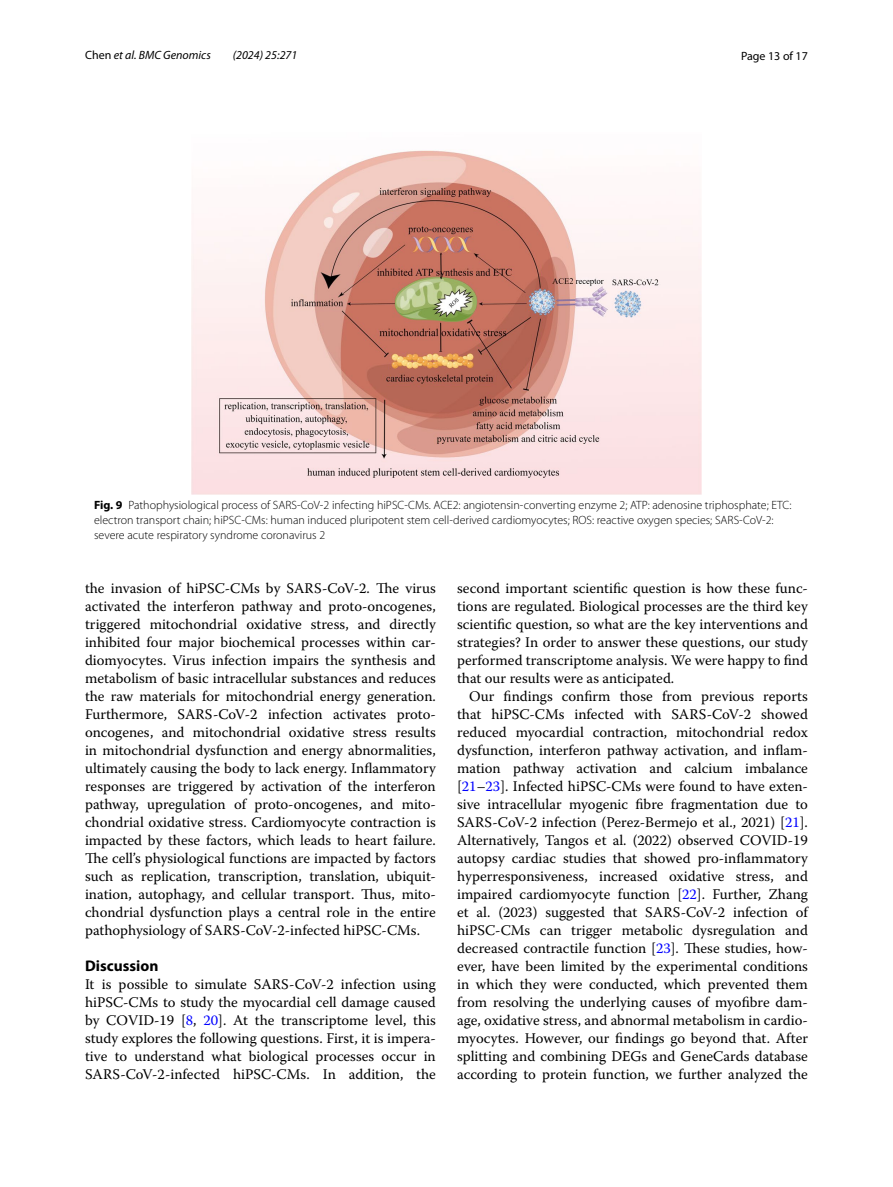
<style>
.page{position:relative;width:893px;height:1187px;background:#fff}
.page>*{position:absolute;margin:0;border:0;box-sizing:border-box;transform-origin:0 0}
.t1{font:700 15.45px "Myriad Pro";color:#000}
.t2{font:14.7px/18px "Warnock Pro";color:#000;text-align:justify}
.t3{font:300 12px/15px "Myriad Pro";color:#000}
.t4{font:italic 12px "Myriad Pro";color:#000}
.t5{font:12px "Myriad Pro";color:#000}
.s1{font-style:normal}
.s2{font-weight:700}
.s3{color:#00f}
</style>
<div class="page">
<img style="left:191px;top:150px;width:511px;height:344px">
<p class="t4" style="left:85px;top:48px;width:127px"><span class="s1">Chen</span> et al. BMC Genomics</p>
<p class="t4" style="left:233px;top:48px;width:66px">(2024) 25:271</p>
<p class="t5" style="left:741px;top:48px;width:68px">Page 13 of 17</p>
<p class="t3" style="left:94px;top:498px;width:699px"><span class="s2">Fig. 9</span> Pathophysiological process of SARS-CoV-2 infecting hiPSC-CMs. ACE2: angiotensin-converting enzyme 2; ATP: adenosine triphosphate; ETC: electron transport chain; hiPSC-CMs: human induced pluripotent stem cell-derived cardiomyocytes; ROS: reactive oxygen species; SARS-CoV-2: severe acute respiratory syndrome coronavirus 2</p>
<p class="t2" style="left:85px;top:578px;width:352px">the invasion of hiPSC-CMs by SARS-CoV-2. The virus activated the interferon pathway and proto-oncogenes, triggered mitochondrial oxidative stress, and directly inhibited four major biochemical processes within car&shy;diomyocytes. Virus infection impairs the synthesis and metabolism of basic intracellular substances and reduces the raw materials for mitochondrial energy generation.<br>Furthermore, SARS-CoV-2 infection activates proto&shy;oncogenes, and mitochondrial oxidative stress results in mitochondrial dysfunction and energy abnormalities, ultimately causing the body to lack energy. Inflammatory responses are triggered by activation of the interferon pathway, upregulation of proto-oncogenes, and mito&shy;chondrial oxidative stress. Cardiomyocyte contraction is impacted by these factors, which leads to heart failure.<br>The cell’s physiological functions are impacted by factors such as replication, transcription, translation, ubiquit&shy;ination, autophagy, and cellular transport. Thus, mito&shy;chondrial dysfunction plays a central role in the entire pathophysiology of SARS-CoV-2-infected hiPSC-CMs.</p>
<p class="t1" style="left:85px;top:955px;width:75px">Discussion</p>
<p class="t2" style="left:85px;top:974px;width:352px">It is possible to simulate SARS-CoV-2 infection using hiPSC-CMs to study the myocardial cell damage caused by COVID-19 [<span class="s3">8</span>, <span class="s3">20</span>]. At the transcriptome level, this study explores the following questions. First, it is impera&shy;tive to understand what biological processes occur in SARS-CoV-2-infected hiPSC-CMs. In addition, the</p>
<p class="t2" style="left:457px;top:578px;width:352px">second important scientific question is how these func&shy;tions are regulated. Biological processes are the third key scientific question, so what are the key interventions and strategies? In order to answer these questions, our study performed transcriptome analysis. We were happy to find that our results were as anticipated.</p>
<p class="t2" style="left:457px;top:686px;width:352px;text-indent:12px">Our findings confirm those from previous reports that hiPSC-CMs infected with SARS-CoV-2 showed reduced myocardial contraction, mitochondrial redox dysfunction, interferon pathway activation, and inflam&shy;mation pathway activation and calcium imbalance [<span class="s3">21</span>–<span class="s3">23</span>]. Infected hiPSC-CMs were found to have exten&shy;sive intracellular myogenic fibre fragmentation due to SARS-CoV-2 infection (Perez-Bermejo et al., 2021) [<span class="s3">21</span>].<br>Alternatively, Tangos et al. (2022) observed COVID-19 autopsy cardiac studies that showed pro-inflammatory hyperresponsiveness, increased oxidative stress, and impaired cardiomyocyte function [<span class="s3">22</span>]. Further, Zhang et al. (2023) suggested that SARS-CoV-2 infection of hiPSC-CMs can trigger metabolic dysregulation and decreased contractile function [<span class="s3">23</span>]. These studies, how&shy;ever, have been limited by the experimental conditions in which they were conducted, which prevented them from resolving the underlying causes of myofibre dam&shy;age, oxidative stress, and abnormal metabolism in cardio&shy;myocytes. However, our findings go beyond that. After splitting and combining DEGs and GeneCards database according to protein function, we further analyzed the</p>
</div>
